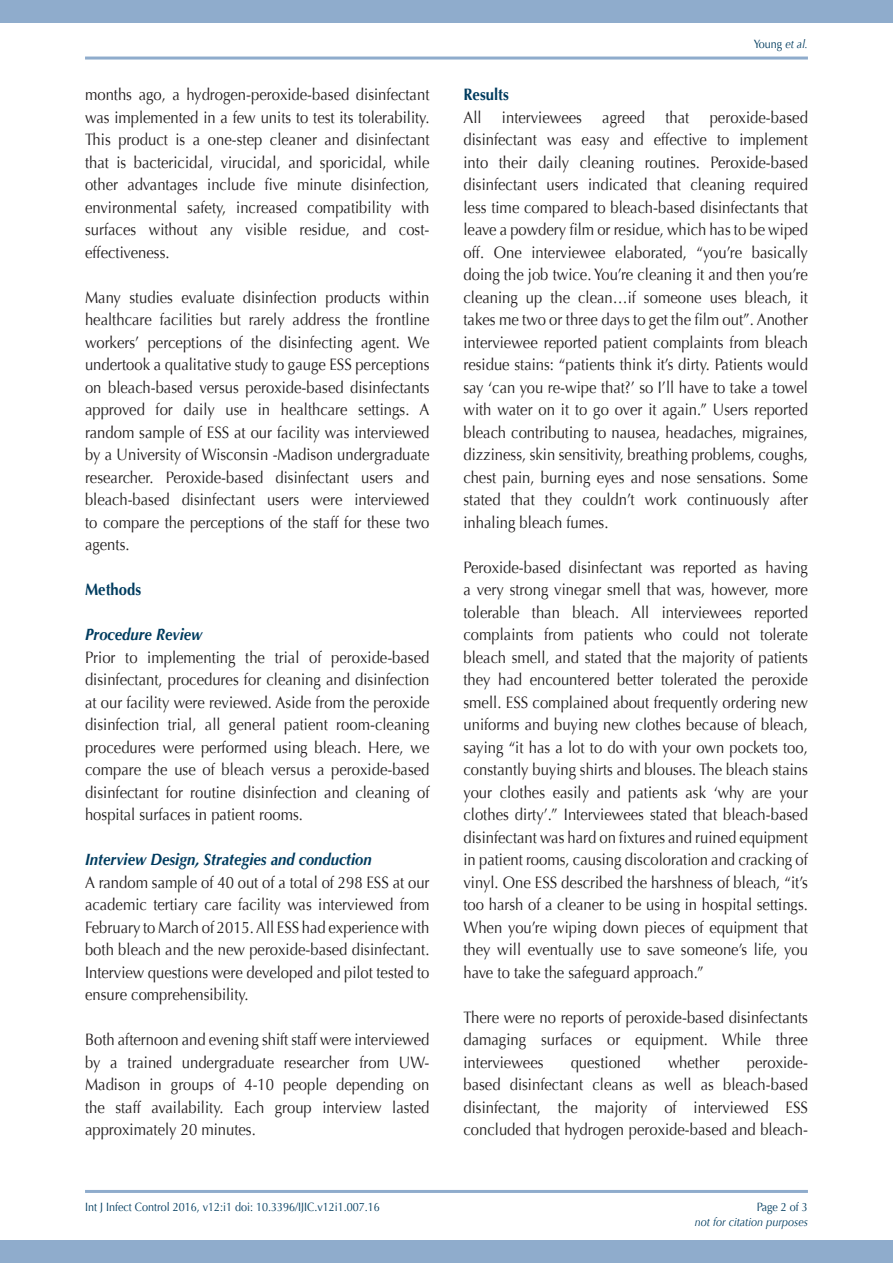
<style>
.page{position:relative;width:893px;height:1263px;background:#fff}
.page>*{position:absolute;margin:0;border:0;box-sizing:border-box;transform-origin:0 0}
.bodytext{font:16.5px/22.5px "Optima";color:#231f20;text-align:justify;scale:.9 1}
.sub2{font:italic 700 16.5px "Optima";color:#003c5f;scale:.9 1}
.sub1{font:700 16.5px "Optima";color:#003c5f;scale:.9 1}
.t1{font:12px "Optima";color:#003c5f;scale:.9 1}
.t2{font:italic 12px "Optima";color:#003c5f;scale:.9 1}
.s1{font-style:italic}
</style>
<div class="page">
<div style="left:0;top:0;width:893px;height:23px;background:#8faccc"></div>
<div style="left:0;top:1240px;width:893px;height:23px;background:#8faccc"></div>
<hr style="left:85px;top:1190px;width:723px;height:3px;background:#8faccc">
<hr style="left:85px;top:57px;width:723px;height:3px;background:#8faccc">
<p class="bodytext" style="left:85px;top:84px;width:384px">months ago, a hydrogen-peroxide-based disinfectant was implemented in a few units to test its tolerability.<br>This product is a one-step cleaner and disinfectant that is bactericidal, virucidal, and sporicidal, while other advantages include five minute disinfection<span class="s1">, </span>environmental safety, increased compatibility with surfaces without any visible residue, and cost&shy;effectiveness.</p>
<p class="bodytext" style="left:85px;top:286px;width:384px">Many studies evaluate disinfection products within healthcare facilities but rarely address the frontline workers’ perceptions of the disinfecting agent. We undertook a qualitative study to gauge ESS perceptions on bleach-based versus peroxide-based disinfectants approved for daily use in healthcare settings. A random sample of ESS at our facility was interviewed by a University of Wisconsin -Madison undergraduate researcher. Peroxide-based disinfectant users and bleach-based disinfectant users were interviewed to compare the perceptions of the staff for these two agents.</p>
<p class="sub1" style="left:85px;top:580px;width:64px">Methods</p>
<p class="sub2" style="left:85px;top:625px;width:132px">Procedure Review</p>
<p class="bodytext" style="left:85px;top:646px;width:384px">Prior to implementing the trial of peroxide-based disinfectant, procedures for cleaning and disinfection at our facility were reviewed. Aside from the peroxide disinfection trial, all general patient room-cleaning procedures were performed using bleach. Here, we compare the use of bleach versus a peroxide-based disinfectant for routine disinfection and cleaning of hospital surfaces in patient rooms.</p>
<p class="sub2" style="left:85px;top:850px;width:320px">Interview Design, Strategies and conduction</p>
<p class="bodytext" style="left:85px;top:871px;width:384px">A random sample of 40 out of a total of 298 ESS at our academic tertiary care facility was interviewed from February to March of 2015. All ESS had experience with both bleach and the new peroxide-based disinfectant.<br>Interview questions were developed and pilot tested to ensure comprehensibility.</p>
<p class="bodytext" style="left:85px;top:1029px;width:384px">Both afternoon and evening shift staff were interviewed by a trained undergraduate researcher from UW-Madison in groups of 4-10 people depending on the staff availability. Each group interview lasted approximately 20 minutes.</p>
<p class="t1" style="left:754px;top:37px;width:62px">Young <span class="s1">et al.</span></p>
<p class="sub1" style="left:463px;top:85px;width:52px">Results</p>
<p class="bodytext" style="left:463px;top:106px;width:384px">All interviewees agreed that peroxide-based disinfectant was easy and effective to implement into their daily cleaning routines. Peroxide-based disinfectant users indicated that cleaning required less time compared to bleach-based disinfectants that leave a powdery film or residue, which has to be wiped off. One interviewee elaborated, “you’re basically doing the job twice. You’re cleaning it and then you’re cleaning up the clean…if someone uses bleach, it takes me two or three days to get the film out”. Another interviewee reported patient complaints from bleach residue stains: “patients think it’s dirty. Patients would say ‘can you re-wipe that?’ so I’ll have to take a towel with water on it to go over it again.” Users reported bleach contributing to nausea, headaches, migraines, dizziness, skin sensitivity, breathing problems, coughs, chest pain, burning eyes and nose sensations. Some stated that they couldn’t work continuously after inhaling bleach fumes.</p>
<p class="bodytext" style="left:463px;top:556px;width:384px">Peroxide-based disinfectant was reported as having a very strong vinegar smell that was, however, more tolerable than bleach. All interviewees reported complaints from patients who could not tolerate bleach smell, and stated that the majority of patients they had encountered better tolerated the peroxide smell. ESS complained about frequently ordering new uniforms and buying new clothes because of bleach, saying “it has a lot to do with your own pockets too, constantly buying shirts and blouses. The bleach stains your clothes easily and patients ask ‘why are your clothes dirty’.” Interviewees stated that bleach-based disinfectant was hard on fixtures and ruined equipment in patient rooms, causing discoloration and cracking of vinyl. One ESS described the harshness of bleach, “it’s too harsh of a cleaner to be using in hospital settings.<br>When you’re wiping down pieces of equipment that they will eventually use to save someone’s life, you have to take the safeguard approach.”</p>
<p class="bodytext" style="left:463px;top:1006px;width:384px">There were no reports of peroxide-based disinfectants damaging surfaces or equipment. While three interviewees</p>
<p class="bodytext" style="left:463px;top:1051px;width:384px;text-indent:283px">peroxide&shy;based disinfectant cleans as well as bleach-based disinfectant, the majority of interviewed ESS concluded that hydrogen peroxide-based and bleach-</p>
<p class="bodytext" style="left:571px;top:1051px;width:79px">questioned</p>
<p class="bodytext" style="left:668px;top:1051px;width:59px">whether</p>
<p class="t1" style="left:85px;top:1200px;width:329px">Int J Infect Control 2016, v12:i1 doi: 10.3396/IJIC.v12i1.007.16</p>
<p class="t1" style="left:757px;top:1200px;width:58px">Page 2 of 3</p>
<p class="t2" style="left:695px;top:1215px;width:127px">not for citation purposes</p>
</div>
